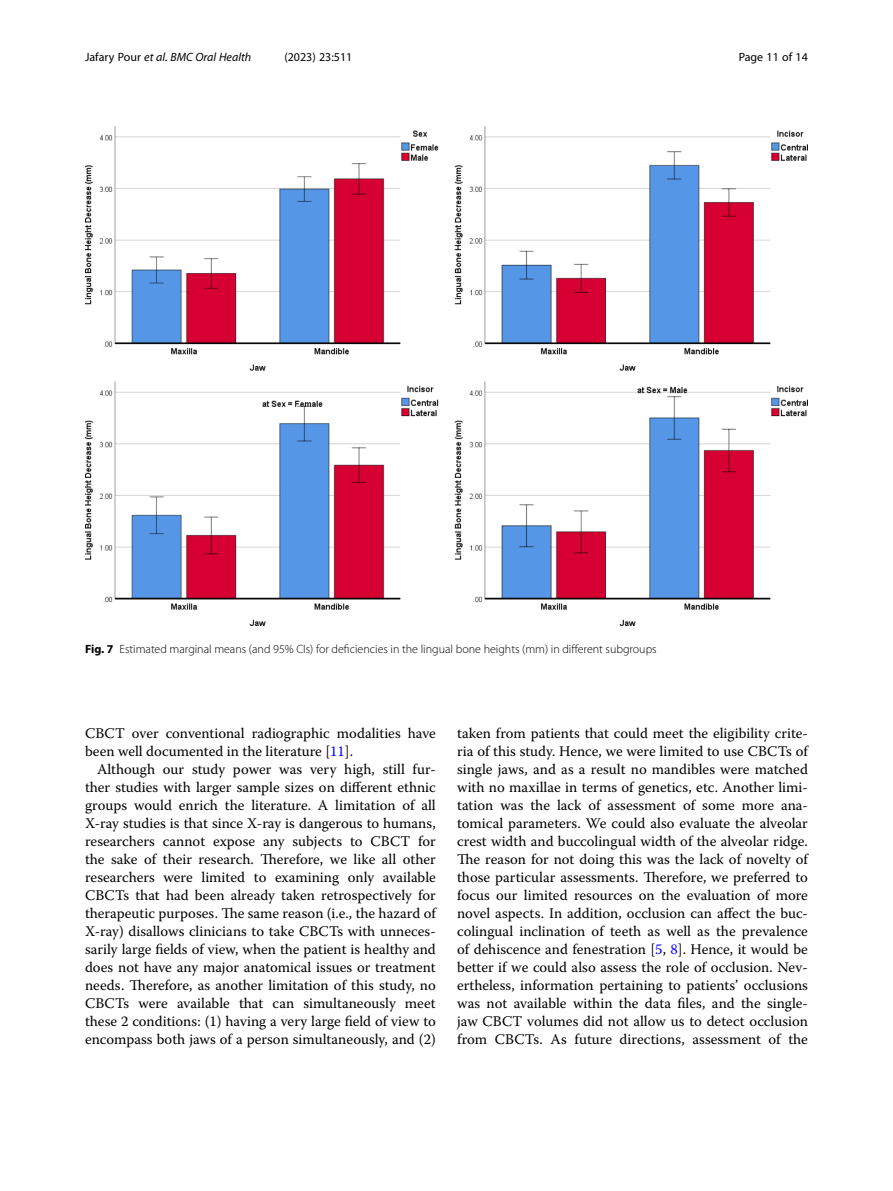
<style>
.page{position:relative;width:893px;height:1191px;background:#fff}
.page>*{position:absolute;margin:0;border:0;box-sizing:border-box;transform-origin:0 0}
.Body_Text_Indent{font:14.7px/18px "Warnock Pro";color:#000;text-align:justify}
.Figure_Caption{font:300 12px "Myriad Pro";color:#000}
.t1{font:italic 12px "Myriad Pro";color:#000}
.t2{font:12px "Myriad Pro";color:#000}
.s1{font-style:normal}
.s2{font-weight:700}
.s3{color:#00f}
</style>
<div class="page">
<img style="left:85px;top:126px;width:723px;height:500px">
<p class="t1" style="left:85px;top:50px;width:168px"><span class="s1">Jafary Pour</span> et al. BMC Oral Health</p>
<p class="t2" style="left:284px;top:50px;width:70px">(2023) 23:511</p>
<p class="t2" style="left:739px;top:50px;width:71px">Page 11 of 14</p>
<p class="Figure_Caption" style="left:85px;top:642px;width:573px"><span class="s2">Fig. 7</span> Estimated marginal means (and 95% CIs) for deficiencies in the lingual bone heights (mm) in different subgroups</p>
<p class="Body_Text_Indent" style="left:85px;top:724px;width:352px">CBCT over conventional radiographic modalities have been well documented in the literature [<span class="s3">11</span>].</p>
<p class="Body_Text_Indent" style="left:85px;top:760px;width:352px;text-indent:12px">Although our study power was very high, still fur&shy;ther studies with larger sample sizes on different ethnic groups would enrich the literature. A limitation of all X-ray studies is that since X-ray is dangerous to humans, researchers cannot expose any subjects to CBCT for the sake of their research. Therefore, we like all other researchers were limited to examining only available CBCTs that had been already taken retrospectively for therapeutic purposes. The same reason (i.e., the hazard of X-ray) disallows clinicians to take CBCTs with unneces&shy;sarily large fields of view, when the patient is healthy and does not have any major anatomical issues or treatment needs. Therefore, as another limitation of this study, no CBCTs were available that can simultaneously meet these 2 conditions: (1) having a very large field of view to encompass both jaws of a person simultaneously, and (2)</p>
<p class="Body_Text_Indent" style="left:457px;top:724px;width:352px">taken from patients that could meet the eligibility crite&shy;ria of this study. Hence, we were limited to use CBCTs of single jaws, and as a result no mandibles were matched with no maxillae in terms of genetics, etc. Another limi&shy;tation was the lack of assessment of some more ana&shy;tomical parameters. We could also evaluate the alveolar crest width and buccolingual width of the alveolar ridge.<br>The reason for not doing this was the lack of novelty of those particular assessments. Therefore, we preferred to focus our limited resources on the evaluation of more novel aspects. In addition, occlusion can affect the buc&shy;colingual inclination of teeth as well as the prevalence of dehiscence and fenestration [<span class="s3">5</span>, <span class="s3">8</span>]. Hence, it would be better if we could also assess the role of occlusion. Nev&shy;ertheless, information pertaining to patients’ occlusions was not available within the data files, and the single&shy;jaw CBCT volumes did not allow us to detect occlusion from CBCTs. As future directions, assessment of the</p>
</div>
